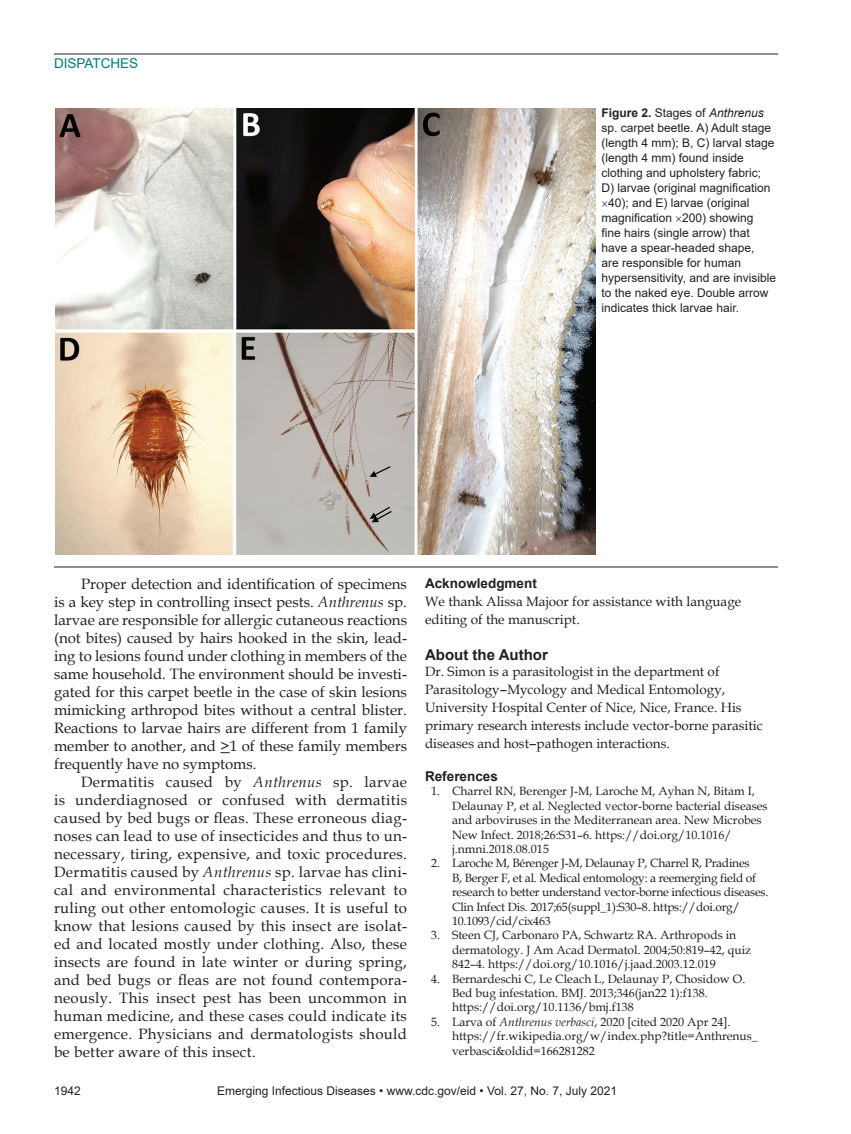
<style>
.page{position:relative;width:851px;height:1134px;background:#fff}
.page>*{position:absolute;margin:0;border:0;box-sizing:border-box;transform-origin:0 0}
.t1{font:15px/18px "Book Antiqua";letter-spacing:.01em;color:#231f20;text-align:justify}
.t2{font:700 15px "Arial";color:#231f20}
.t3{font:13.5px/18px "Book Antiqua";color:#231f20}
.t4{font:700 13.5px "Arial";color:#231f20}
.t5{font:13.5px "Arial";color:#007d70}
.t6{font:12px/14.4px "Book Antiqua";color:#231f20}
.t7{font:12px "Arial";color:#231f20}
.t8{font:12px/14.4px "Book Antiqua";letter-spacing:-.02em;color:#231f20}
.t9{font:italic 12px "Arial";color:#231f20}
.s1{font-weight:700;font-style:normal}
.s2{font-style:normal}
.s3{font-style:italic}
.s4{font-size:15px}
</style>
<div class="page">
<hr style="left:54px;top:54px;width:724px;height:1px;background:#231f20">
<img style="left:55px;top:108px;width:540px;height:446px">
<hr style="left:54px;top:567px;width:724px;height:1px;background:#231f20">
<p class="t5" style="left:54px;top:54px;width:86px">DISPATCHES</p>
<p class="t9" style="left:601px;top:105px;width:164px"><span class="s1">Figure 2.</span> <span class="s2">Stages of</span> Anthrenus</p>
<p class="t7" style="left:601px;top:119px;width:171px">sp. carpet beetle. A) Adult stage</p>
<p class="t7" style="left:601px;top:134px;width:174px">(length 4 mm); B, C) larval stage</p>
<p class="t7" style="left:601px;top:149px;width:144px">(length 4 mm) found inside</p>
<p class="t7" style="left:601px;top:164px;width:161px">clothing and upholstery fabric;</p>
<p class="t7" style="left:601px;top:179px;width:170px">D) larvae (original magnification</p>
<p class="t7" style="left:608px;top:194px;width:143px">40); and E) larvae (original</p>
<p class="t7" style="left:601px;top:209px;width:153px">magnification 200) showing</p>
<p class="t7" style="left:601px;top:224px;width:150px">fine hairs (single arrow) that</p>
<p class="t7" style="left:601px;top:239px;width:154px">have a spear-headed shape,</p>
<p class="t7" style="left:601px;top:254px;width:141px">are responsible for human</p>
<p class="t7" style="left:601px;top:269px;width:176px">hypersensitivity, and are invisible</p>
<p class="t7" style="left:601px;top:284px;width:168px">to the naked eye. Double arrow</p>
<p class="t7" style="left:601px;top:299px;width:139px">indicates thick larvae hair.</p>
<p class="t1" style="left:54px;top:574px;width:354px;text-indent:27px">Proper detection and identification of specimens is a key step in controlling insect pests. <span class="s3">Anthrenus</span> sp. larvae are responsible for allergic cutaneous reactions (not bites) caused by hairs hooked in the skin, lead&shy;ing to lesions found under clothing in members of the same household. The environment should be investi&shy;gated for this carpet beetle in the case of skin lesions mimicking arthropod bites without a central blister.<br>Reactions to larvae hairs are different from 1 family member to another, and &gt;1 of these family members frequently have no symptoms.</p>
<p class="t1" style="left:54px;top:772px;width:354px;text-indent:27px">Dermatitis caused by <span class="s3">Anthrenus</span> sp. larvae is underdiagnosed or confused with dermatitis caused by bed bugs or fleas. These erroneous diag&shy;noses can lead to use of insecticides and thus to un&shy;necessary, tiring, expensive, and toxic procedures.<br>Dermatitis caused by <span class="s3">Anthrenus</span> sp. larvae has clini&shy;cal and environmental characteristics relevant to ruling out other entomologic causes. It is useful to know that lesions caused by this insect are isolat&shy;ed and located mostly under clothing. Also, these insects are found in late winter or during spring, and bed bugs or fleas are not found contempora&shy;neously. This insect pest has been uncommon in human medicine, and these cases could indicate its emergence. Physicians and dermatologists should be better aware of this insect.</p>
<p class="t4" style="left:425px;top:573px;width:113px">Acknowledgment</p>
<p class="t3" style="left:425px;top:592px;width:318px">We thank Alissa Majoor for assistance with language editing of the manuscript.</p>
<p class="t2" style="left:425px;top:644px;width:124px">About the Author</p>
<p class="t3" style="left:425px;top:662px;width:339px">Dr. Simon is a parasitologist in the department of Parasitology<span class="s4">–</span>Mycology and Medical Entomology, University Hospital Center of Nice, Nice, France. His primary research interests include vector-borne parasitic diseases and host<span class="s4">–</span>pathogen interactions.</p>
<p class="t4" style="left:425px;top:767px;width:74px">References</p>
<p class="t6" style="left:452px;top:784px;width:317px;text-indent:-21px">1. Charrel RN, Berenger J-M, Laroche M, Ayhan N, Bitam I, Delaunay P, et al. Neglected vector-borne bacterial diseases and arboviruses in the Mediterranean area. New Microbes New Infect. 2018;26:S31–6. https://doi.org/10.1016/ j.nmni.2018.08.015</p>
<p class="t8" style="left:452px;top:856px;width:318px;text-indent:-21px">2. Laroche M, Bérenger J-M, Delaunay P, Charrel R, Pradines<br>B, Berger F, et al. Medical entomology: a reemerging field of research to better understand vector-borne infectious diseases.<br>Clin Infect Dis. 2017;65(suppl_1):S30–8. https://doi.org/ 10.1093/cid/cix463</p>
<p class="t6" style="left:452px;top:928px;width:300px;text-indent:-21px">3. Steen CJ, Carbonaro PA, Schwartz RA. Arthropods in dermatology. J Am Acad Dermatol. 2004;50:819–42, quiz<br>842–4. https://doi.org/10.1016/j.jaad.2003.12.019</p>
<p class="t6" style="left:452px;top:971px;width:295px;text-indent:-21px">4. Bernardeschi C, Le Cleach L, Delaunay P, Chosidow O.<br>Bed bug infestation. BMJ. 2013;346(jan22 1):f138. https://doi.org/10.1136/bmj.f138</p>
<p class="t6" style="left:452px;top:1014px;width:307px;text-indent:-21px">5. Larva of <span class="s3">Anthrenus verbasci</span>, 2020 [cited 2020 Apr 24]. https://fr.wikipedia.org/w/index.php?title=Anthrenus_ verbasci&amp;oldid=166281282</p>
<p class="t7" style="left:54px;top:1083px;width:28px">1942</p>
<p class="t7" style="left:217px;top:1083px;width:401px">Emerging Infectious Diseases • www.cdc.gov/eid • Vol. 27, No. 7, July 2021</p>
</div>
